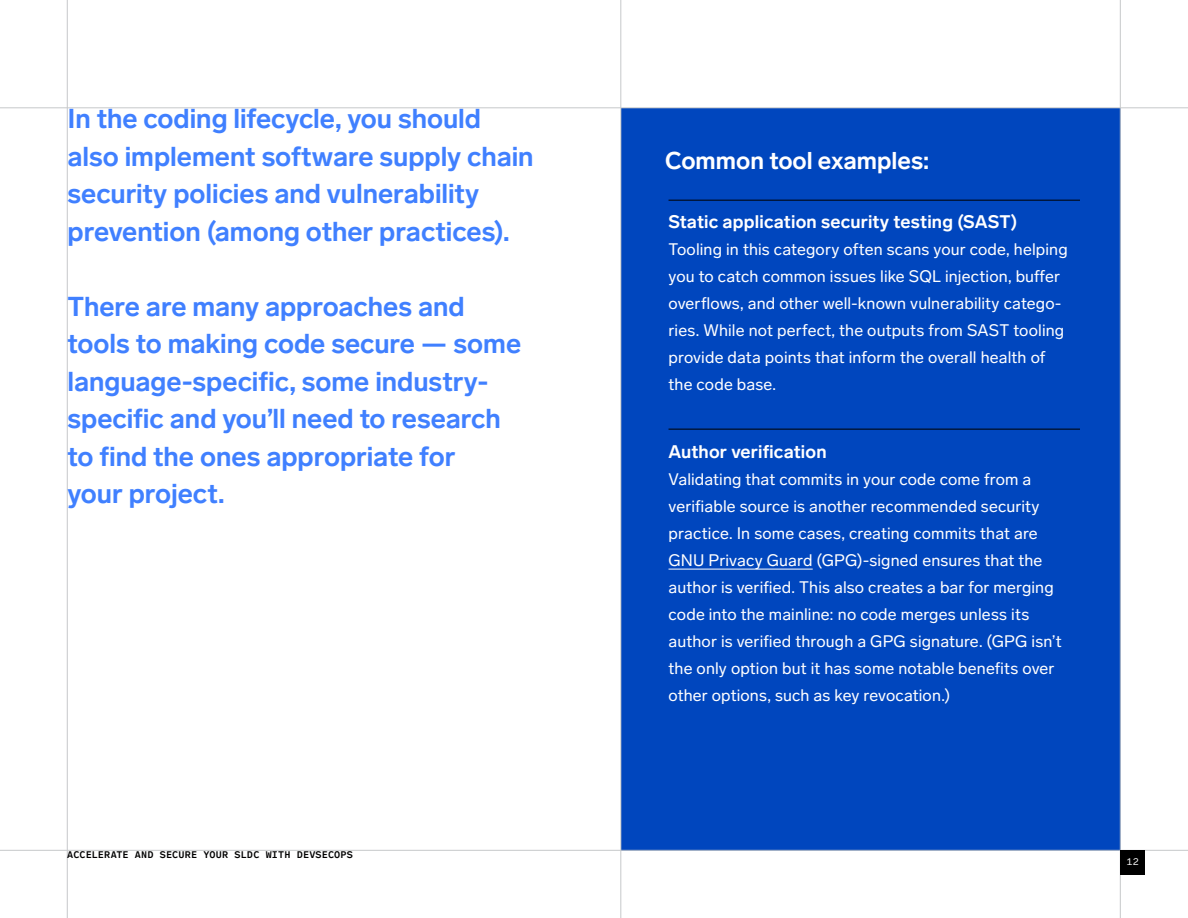
<style>
.page{position:relative;width:1188px;height:918px;background:#fff}
.page>*{position:absolute;margin:0;border:0;box-sizing:border-box;transform-origin:0 0}
.t1{font:700 27px/37.5px "Lab Grotesque";color:#4080ff}
.t2{font:700 24px "Lab Grotesque";color:#fff}
.t3{font:700 18px "Lab Grotesque";letter-spacing:.01em;color:#fff}
.t4{font:16.5px/27px "Lab Grotesque";letter-spacing:.01em;color:#fff}
.t5{font:700 10.5px "Lab Grotesque Mono";letter-spacing:.015em;color:#000}
.t6{font:10.5px "Lab Grotesque Mono";color:#fff}
</style>
<div class="page">
<div style="left:621px;top:108px;width:499px;height:742px;background:#0046be"></div>
<hr style="left:67px;top:0;width:1px;height:918px;background:#c6c8ca">
<hr style="left:621px;top:0;width:1px;height:918px;background:#c6c8ca">
<hr style="left:1120px;top:0;width:1px;height:918px;background:#c6c8ca">
<hr style="left:0;top:108px;width:1188px;height:1px;background:#c6c8ca">
<hr style="left:0;top:850px;width:1188px;height:1px;background:#c6c8ca">
<hr style="left:669px;top:569px;width:144px;height:1px;background:#fff">
<div style="left:1120px;top:850px;width:25px;height:25px;background:#000"></div>
<hr style="left:669px;top:200px;width:411px;height:1px;background:#000">
<hr style="left:669px;top:429px;width:411px;height:1px;background:#000">
<h1 class="t1" style="left:68px;top:100px;width:468px">In the coding lifecycle, you should also implement software supply chain security policies and vulnerability prevention (among other practices).</h1>
<h1 class="t1" style="left:68px;top:288px;width:455px">There are many approaches and tools to making code secure — some language-specific, some industry&shy;specific and you’ll need to research to find the ones appropriate for<br>your project.</h1>
<p class="t5" style="left:67px;top:847px;width:287px">ACCELERATE AND SECURE YOUR SLDC WITH DEVSECOPS</p>
<h2 class="t2" style="left:665px;top:147px;width:266px">Common tool examples:</h2>
<p class="t3" style="left:669px;top:211px;width:350px">Static application security testing (SAST)</p>
<p class="t4" style="left:669px;top:236px;width:401px">Tooling in this category often scans your code, helping you to catch common issues like SQL injection, buffer overflows, and other well-known vulnerability catego&shy;ries. While not perfect, the outputs from SAST tooling provide data points that inform the overall health of the code base.</p>
<p class="t3" style="left:669px;top:441px;width:160px">Author verification</p>
<p class="t4" style="left:669px;top:466px;width:395px">Validating that commits in your code come from a verifiable source is another recommended security practice. In some cases, creating commits that are GNU Privacy Guard (GPG)-signed ensures that the author is verified. This also creates a bar for merging code into the mainline: no code merges unless its author is verified through a GPG signature. (GPG isn’t the only option but it has some notable benefits over other options, such as key revocation.)</p>
<p class="t6" style="left:1126px;top:855px;width:14px">12</p>
</div>
